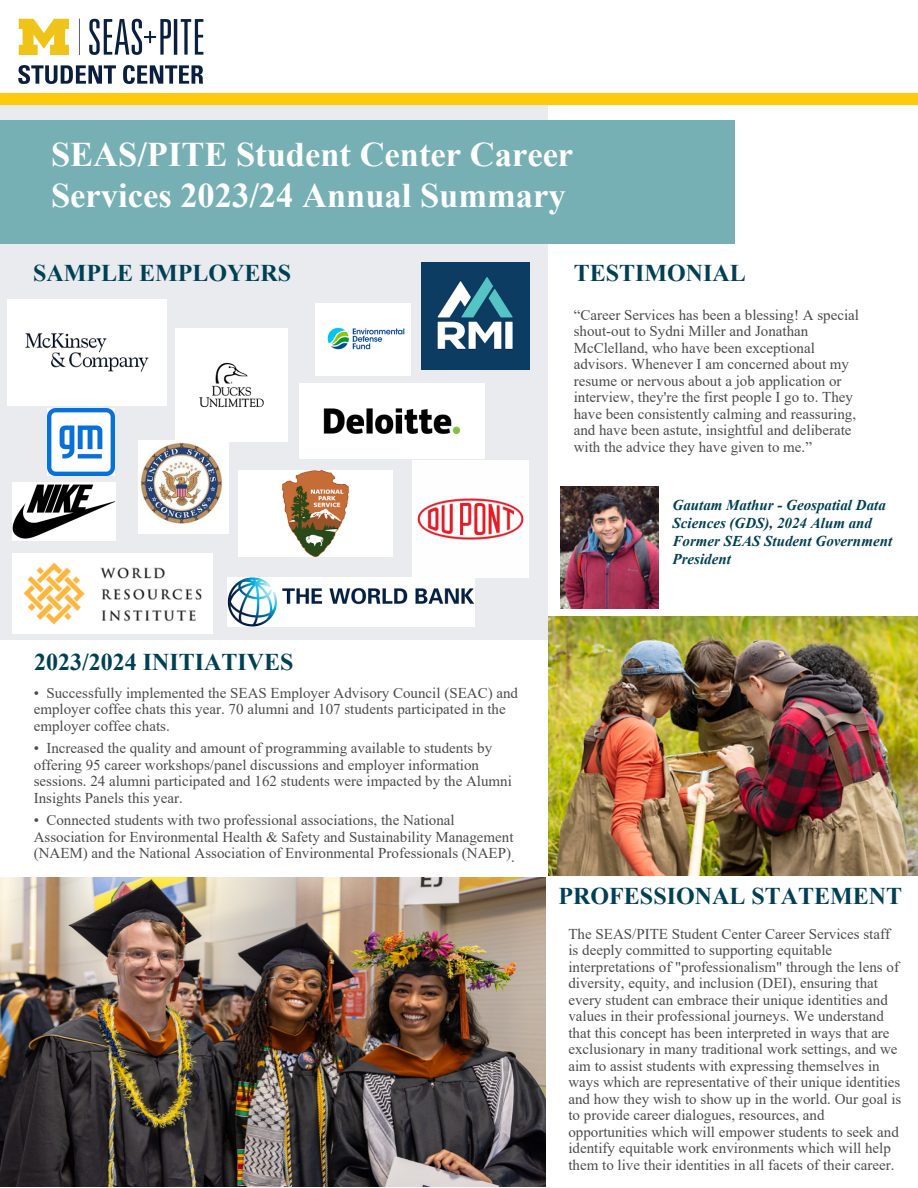
<style>
.page{position:relative;width:918px;height:1188px;background:#fff}
.page>*{position:absolute;margin:0;border:0;box-sizing:border-box;transform-origin:0 0}
.t1{font:700 34.5px/41.4px "Times New Roman";color:#fff}
.t2{font:700 24px "Times New Roman";color:#004055}
.t3{font:15px/16.5px "Times New Roman";color:#4b4c4c}
.t4{font:15px/16.5px "Times New Roman";color:#4a4b4b}
.t5{font:15px/16.5px "Times New Roman";color:#4a4b4b}
.t6{font:italic 700 15px/17.7px "Times New Roman";color:#004055}
.s1{font-style:inherit}
</style>
<div class="page">
<div style="left:0;top:99px;width:548px;height:540px;background:#e9ebee"></div>
<div style="left:0;top:120px;width:734px;height:124px;background:#76b0b5"></div>
<div style="left:0;top:93px;width:918px;height:12px;background:#feca0a"></div>
<img style="left:300px;top:383px;width:184px;height:75px">
<img style="left:8px;top:300px;width:158px;height:105px">
<img style="left:238px;top:470px;width:154px;height:87px">
<img style="left:138px;top:441px;width:91px;height:92px">
<img style="left:228px;top:577px;width:246px;height:50px">
<img style="left:12px;top:482px;width:104px;height:58px">
<img style="left:412px;top:461px;width:117px;height:116px">
<img style="left:315px;top:303px;width:96px;height:72px">
<div style="left:175px;top:329px;width:113px;height:112px;background:#fff"></div>
<img style="left:422px;top:262px;width:107px;height:108px">
<img style="left:560px;top:487px;width:98px;height:122px">
<img style="left:0;top:878px;width:546px;height:309px">
<img style="left:549px;top:617px;width:369px;height:259px">
<img style="left:18px;top:18px;width:186px;height:66px">
<img style="left:48px;top:408px;width:66px;height:67px">
<img style="left:13px;top:554px;width:199px;height:79px">
<p class="t1" style="left:51px;top:133px;width:524px">SEAS/P<span class="s1">IT</span>E Student Center Career<br>Services 2023/24 Annual Summary</p>
<p class="t2" style="left:33px;top:256px;width:260px">SAMPLE EMPLOYERS</p>
<p class="t2" style="left:34px;top:644px;width:261px">2023/2024 INITIATIVES</p>
<p class="t4" style="left:34px;top:684px;width:486px">• Successfully implemented the SEAS Employer Advisory Council (SEAC) and employer coffee chats this year. 70 alumni and 107 students participated in the employer coffee chats.</p>
<p class="t4" style="left:34px;top:740px;width:480px">• Increased the quality and amount of programming available to students by offering <span class="s1">95</span> career workshops/panel discussions and employer information sessions. 24 alumni participated and 162 students were impacted by the Alumni Insights Panels this year.</p>
<p class="t4" style="left:34px;top:812px;width:483px">• Connected students with two professional associations, the National<br>Association for Environmental Health &amp; Safety and Sustainability Management (NAEM) and the National Association of Environmental Professionals (NAEP)<span class="s1">.</span></p>
<p class="t2" style="left:574px;top:256px;width:174px">TESTIMONIAL</p>
<p class="t5" style="left:574px;top:306px;width:287px">“Career Services has been a blessing! A special shout-out to Sydni Miller and Jonathan McClelland, who have been exceptional advisors. Whenever I am concerned about my resume or nervous about a job application or interview, they're the first people I go to. They have been consistently calming and reassuring, and have been astute, insightful and deliberate with the advice they have given to me.”</p>
<p class="t6" style="left:673px;top:496px;width:221px"><span class="s1">Gaut</span>a<span class="s1">m Mathur - Geospatial Data<br>Sciences (GDS)</span>, 2024 Alum and<br>Former SEAS Student Government<br>President</p>
<h2 class="t2" style="left:559px;top:879px;width:345px">PROFESSIONAL STATEMENT</h2>
<p class="t3" style="left:568px;top:925px;width:334px">The SEAS/PITE Student Center Career Services staff is deeply committed to supporting equitable interpretations of "professionalism" through the lens of diversity, equity, and inclusion (DEI), ensuring that every student can embrace their unique identities and values in their professional journeys. We understand that this concept has been interpreted in ways that are exclusionary in many traditional work settings, and we aim to assist students with expressing themselves in ways which are representative of their unique identities and how they wish to show up in the world. Our goal is to provide career dialogues, resources, and opportunities which will empower students to seek and identify equitable work environments which will help them to live their identities in all facets of their career.</p>
</div>
